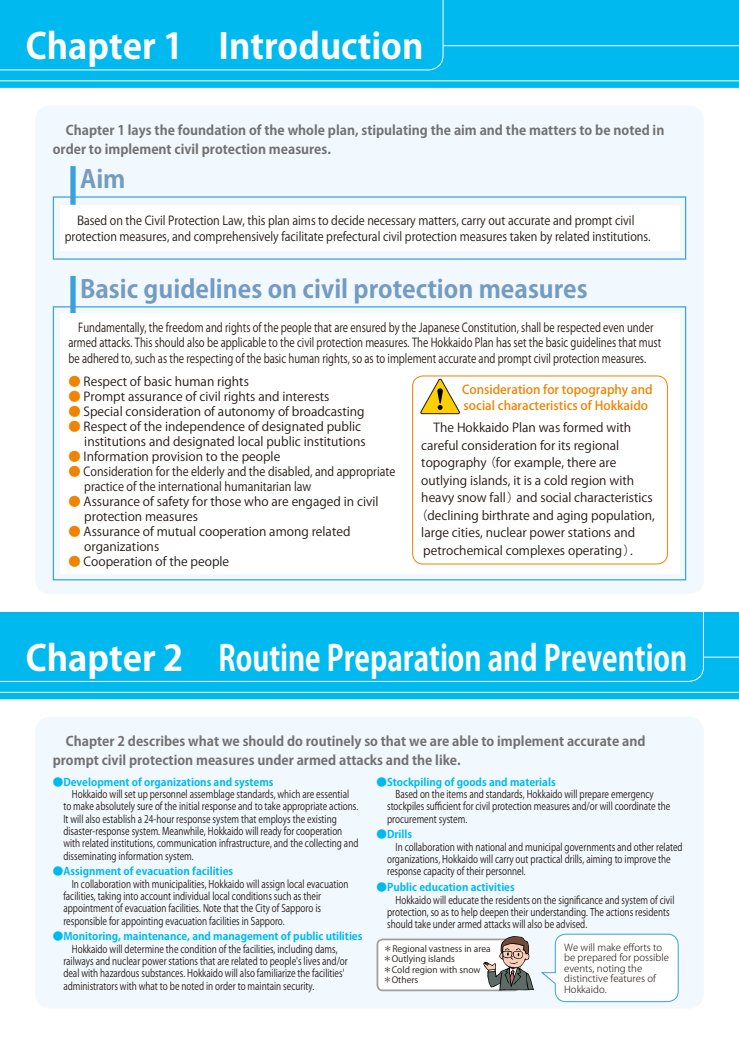
<style>
.page{position:relative;width:739px;height:1044px;background:#fff}
.page>*{position:absolute;margin:0;border:0;box-sizing:border-box;transform-origin:0 0}
.t1{font:35.2px "Koz Go Pro Bold 90 pv RKSJ H";color:#fff}
.t2{font:24.8px "Koz Go Pro Bold 90 pv RKSJ H";color:#749bc2}
.t3{font:13.2px/19.2px "Koz Go Pro Bold 90 pv RKSJ H";color:#727172}
.t4{font:12.4px/14.8px "Koz Go Pro Regular 90 pv RKSJ H";color:#231815}
.t5{font:12.4px/16px "Koz Go Pro Regular 90 pv RKSJ H";color:#231815;scale:.8 1}
.t6{font:12.4px/14.8px "Koz Go Pro Regular 90 pv RKSJ H";color:#231815;scale:.9 1}
.t7{font:12.4px/16px "Koz Go Pro Medium 90 pv RKSJ H";color:#f08300}
.t8{font:10.4px "Koz Go Pro Regular 90 pv RKSJ H";color:#231815;scale:.8 1}
.t9{font:10.4px "Koz Go Pro Bold 90 pv RKSJ H";color:#00b9ef}
.t10{font:9.6px/10.4px "Koz Go Pro Light 90 pv RKSJ H";color:#231815}
.t11{font:8.8px/10.4px "Koz Go Pro Regular 90 pv RKSJ H";color:#231815}
.s1{color:#f08300}
</style>
<div class="page">
<div style="left:0;top:0;width:738px;height:88px;background:#00b9ef"></div>
<hr style="left:0;top:80px;width:738px;height:2px;background:#fff">
<hr style="left:0;top:45px;width:738px;height:1px;background:#fff">
<div style="left:0;top:612px;width:738px;height:87px;background:#00b9ef"></div>
<hr style="left:0;top:692px;width:738px;height:1px;background:#fff">
<hr style="left:0;top:656px;width:738px;height:2px;background:#fff">
<div style="left:0;top:0;width:443px;height:70px;background:#00b9ef"></div>
<div style="left:0;top:612px;width:703px;height:70px;background:#00b9ef"></div>
<div style="left:35px;top:105px;width:668px;height:489px;background:#f1f9fe;border-radius:15px"></div>
<div style="left:35px;top:717px;width:668px;height:291px;background:#f1f9fe;border-radius:15px"></div>
<div style="left:70px;top:276px;width:6px;height:39px;background:#39a1db"></div>
<div style="left:53px;top:306px;width:632px;height:274px;border:1px solid #39a1db"></div>
<div style="left:60px;top:205px;width:618px;height:46px;background:#fff"></div>
<div style="left:60px;top:313px;width:618px;height:260px;background:#fff"></div>
<div style="left:70px;top:166px;width:6px;height:39px;background:#39a1db"></div>
<div style="left:53px;top:196px;width:632px;height:64px;border:1px solid #39a1db"></div>
<svg style="left:541px;top:934px;width:137px;height:68px"></svg>
<div style="left:412px;top:376px;width:255px;height:188px;border:1px solid #f08300;border-radius:11px"></div>
<div style="left:377px;top:939px;width:142px;height:51px;background:#fff;border-radius:5px"></div>
<div style="left:376px;top:938px;width:144px;height:53px;border:2px solid #9f9fa0;border-radius:5px"></div>
<svg style="left:482px;top:936px;width:51px;height:55px"></svg>
<svg style="left:420px;top:379px;width:39px;height:35px"></svg>
<svg style="left:437px;top:388px;width:5px;height:15px"></svg>
<p class="t1" style="left:26px;top:33px;width:399px">Chapter 1　Introduction</p>
<p class="t3" style="left:53px;top:122px;width:612px;text-indent:13px">Chapter 1 lays the foundation of the whole plan, stipulating the aim and the matters to be noted in order to implement civil protection measures.</p>
<p class="t2" style="left:80px;top:169px;width:47px">Aim</p>
<p class="t4" style="left:65px;top:214px;width:587px;line-height:16px;text-align:center">Based on the Civil Protection Law, this plan aims to decide necessary matters, carry out accurate and prompt civil protection measures, and comprehensively facilitate prefectural civil protection measures taken by related institutions.</p>
<p class="t2" style="left:80px;top:279px;width:509px">Basic guidelines on civil protection measures</p>
<p class="t5" style="left:68px;top:321px;width:742px;text-indent:10px">Fundamentally, the freedom and rights of the people that are ensured by the Japanese Constitution, shall be respected even under armed attacks. This should also be applicable to the civil protection measures. The Hokkaido Plan has set the basic guidelines that must be adhered to, such as the respecting of the basic human rights, so as to implement accurate and prompt civil protection measures.</p>
<p class="t4" style="left:68px;top:376px;width:182px"><span class="s1">●</span> Respect of basic human rights</p>
<p class="t4" style="left:68px;top:391px;width:262px"><span class="s1">●</span> Prompt assurance of civil rights and interests</p>
<p class="t4" style="left:68px;top:406px;width:297px"><span class="s1">●</span> Special consideration of autonomy of broadcasting</p>
<p class="t4" style="left:84px;top:421px;width:283px;text-indent:-16px"><span class="s1">●</span> Respect of the independence of designated public institutions and designated local public institutions</p>
<p class="t4" style="left:68px;top:451px;width:213px"><span class="s1">●</span> Information provision to the people</p>
<p class="t6" style="left:84px;top:466px;width:347px;text-indent:-16px"><span class="s1">●</span> Consideration for the elderly and the disabled, and appropriate practice of the international humanitarian law</p>
<p class="t4" style="left:84px;top:495px;width:295px;text-indent:-16px"><span class="s1">●</span> Assurance of safety for those who are engaged in civil protection measures</p>
<p class="t4" style="left:84px;top:525px;width:267px;text-indent:-16px"><span class="s1">●</span> Assurance of mutual cooperation among related organizations</p>
<p class="t4" style="left:68px;top:555px;width:162px"><span class="s1">●</span> Cooperation of the people</p>
<p class="t7" style="left:461px;top:383px;width:192px">Consideration for topography and social characteristics of Hokkaido</p>
<p class="t4" style="left:433px;top:422px;width:199px">The Hokkaido Plan was formed with</p>
<p class="t4" style="left:421px;top:439px;width:199px">careful consideration for its regional</p>
<p class="t4" style="left:421px;top:457px;width:196px">topography （for example, there are</p>
<p class="t4" style="left:421px;top:474px;width:214px">outlying islands, it is a cold region with</p>
<p class="t4" style="left:421px;top:492px;width:233px">heavy snow fall）and social characteristics</p>
<p class="t4" style="left:415px;top:510px;width:241px">（declining birthrate and aging population,</p>
<p class="t4" style="left:421px;top:527px;width:215px">large cities, nuclear power stations and</p>
<p class="t4" style="left:423px;top:545px;width:214px">petrochemical complexes operating）.</p>
<p class="t1" style="left:26px;top:644px;width:662px">Chapter 2　Routine Preparation and Prevention</p>
<p class="t3" style="left:53px;top:733px;width:594px;text-indent:13px">Chapter 2 describes what we should do routinely so that we are able to implement accurate and prompt civil protection measures under armed attacks and the like.</p>
<p class="t9" style="left:53px;top:778px;width:222px">●Development of organizations and systems</p>
<p class="t8" style="left:72px;top:790px;width:348px">Hokkaido will set up personnel assemblage standards, which are essential</p>
<p class="t8" style="left:63px;top:803px;width:370px">to make absolutely sure of the initial response and to take appropriate actions.</p>
<p class="t8" style="left:63px;top:815px;width:343px">It will also establish a 24-hour response system that employs the existing</p>
<p class="t8" style="left:63px;top:827px;width:350px">disaster-response system. Meanwhile, Hokkaido will ready for cooperation</p>
<p class="t8" style="left:63px;top:839px;width:370px">with related institutions, communication infrastructure, and the collecting and</p>
<p class="t8" style="left:63px;top:852px;width:164px">disseminating information system.</p>
<p class="t9" style="left:53px;top:868px;width:182px">●Assignment of evacuation facilities</p>
<p class="t8" style="left:72px;top:880px;width:347px">In collaboration with municipalities, Hokkaido will assign local evacuation</p>
<p class="t8" style="left:63px;top:892px;width:323px">facilities, taking into account individual local conditions such as their</p>
<p class="t8" style="left:63px;top:904px;width:323px">appointment of evacuation facilities. Note that the City of Sapporo is</p>
<p class="t8" style="left:63px;top:917px;width:278px">responsible for appointing evacuation facilities in Sapporo.</p>
<p class="t9" style="left:53px;top:933px;width:311px">●Monitoring, maintenance, and management of public utilities</p>
<p class="t8" style="left:72px;top:945px;width:333px">Hokkaido will determine the condition of the facilities, including dams,</p>
<p class="t8" style="left:63px;top:957px;width:357px">railways and nuclear power stations that are related to people's lives and/or</p>
<p class="t8" style="left:63px;top:969px;width:353px">deal with hazardous substances. Hokkaido will also familiarize the facilities'</p>
<p class="t8" style="left:63px;top:982px;width:315px">administrators with what to be noted in order to maintain security.</p>
<p class="t9" style="left:376px;top:778px;width:180px">●Stockpiling of goods and materials</p>
<p class="t8" style="left:395px;top:790px;width:324px">Based on the items and standards, Hokkaido will prepare emergency</p>
<p class="t8" style="left:387px;top:803px;width:355px">stockpiles sufficient for civil protection measures and/or will coordinate the</p>
<p class="t8" style="left:387px;top:815px;width:102px">procurement system.</p>
<p class="t9" style="left:376px;top:831px;width:37px">●Drills</p>
<p class="t8" style="left:395px;top:843px;width:360px">In collaboration with national and municipal governments and other related</p>
<p class="t8" style="left:387px;top:855px;width:356px">organizations, Hokkaido will carry out practical drills, aiming to improve the</p>
<p class="t8" style="left:387px;top:868px;width:175px">response capacity of their personnel.</p>
<p class="t9" style="left:376px;top:883px;width:140px">●Public education activities</p>
<p class="t8" style="left:395px;top:896px;width:350px">Hokkaido will educate the residents on the significance and system of civil</p>
<p class="t8" style="left:387px;top:908px;width:354px">protection, so as to help deepen their understanding. The actions residents</p>
<p class="t8" style="left:387px;top:920px;width:251px">should take under armed attacks will also be advised.</p>
<p class="t11" style="left:383px;top:944px;width:109px">＊Regional vastness in area＊Outlying islands<br>＊Cold region with snow＊Others</p>
<p class="t10" style="left:564px;top:943px;width:106px">We will make efforts to be prepared for possible events, noting the distinctive features of<br>Hokkaido.</p>
</div>
